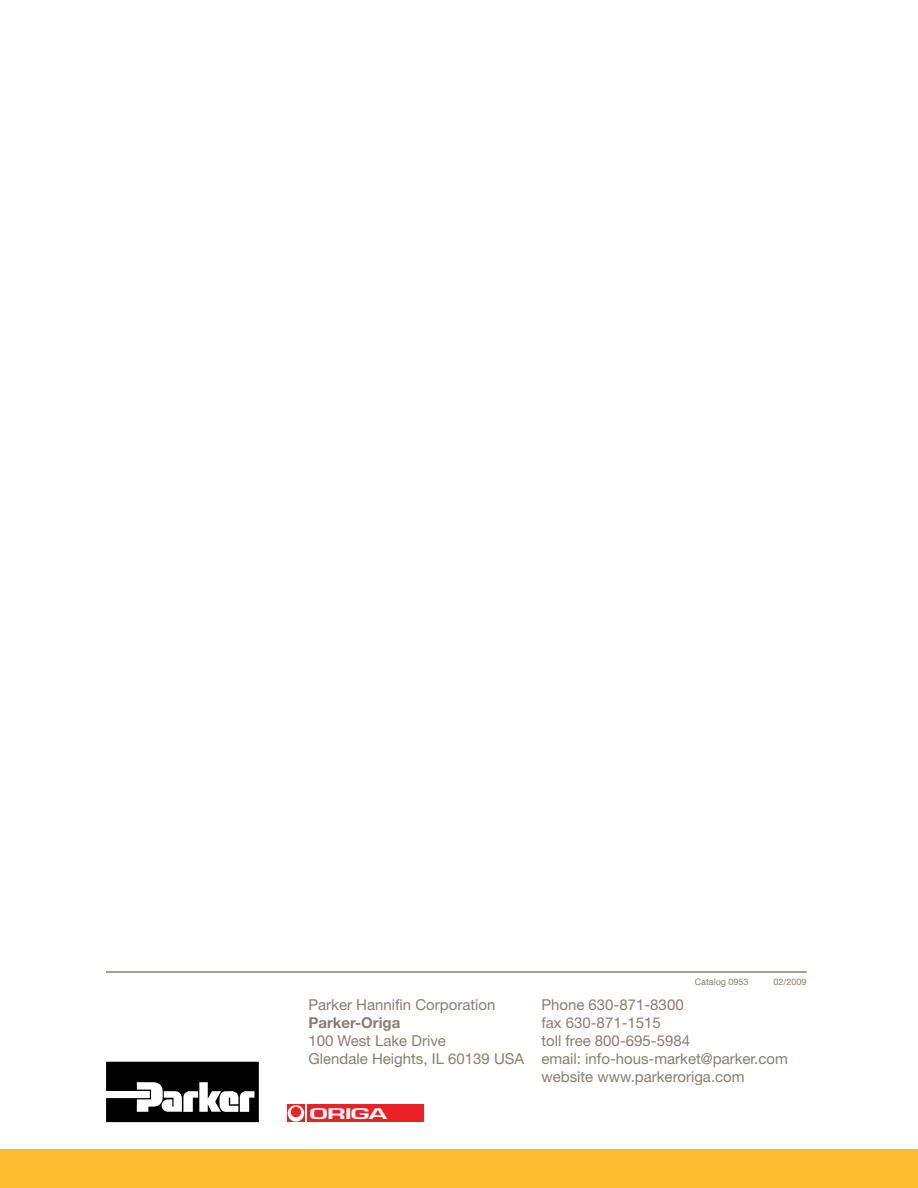
<style>
.page{position:relative;width:918px;height:1188px;background:#fff}
.page>*{position:absolute;margin:0;border:0;box-sizing:border-box;transform-origin:0 0}
.t1{font:15px/18px "Helvetica Neue LT Std";color:#887e6e}
.t2{font:700 15px "Helvetica Neue LT Std";color:#887e6e}
.t3{font:600 14.4px "Eurostile";letter-spacing:-.04em;color:#fff;scale:1.8 1}
.t4{font:9px "Helvetica Neue LT Std";color:#887e6e}
</style>
<div class="page">
<div style="left:0;top:1149px;width:918px;height:39px;background:#fdbb30"></div>
<hr style="left:106px;top:971px;width:701px;height:2px;background:#887e6e">
<svg style="left:106px;top:1062px;width:153px;height:60px"></svg>
<div style="left:307px;top:1105px;width:117px;height:17px;background:#eb2127"></div>
<svg style="left:287px;top:1105px;width:18px;height:17px"></svg>
<svg style="left:288px;top:1105px;width:16px;height:17px"></svg>
<p class="t1" style="left:308px;top:996px;width:188px">Parker Hannifin Corporation</p>
<p class="t2" style="left:308px;top:1014px;width:93px">Parker-Origa</p>
<p class="t1" style="left:308px;top:1032px;width:217px">100 West Lake Drive<br>Glendale Heights, IL 60139 USA</p>
<p class="t3" style="left:310px;top:1105px;width:45px">ORIGA</p>
<p class="t4" style="left:695px;top:976px;width:55px">Catalog 0953</p>
<p class="t4" style="left:774px;top:976px;width:35px">02/2009</p>
<p class="t1" style="left:541px;top:996px;width:248px">Phone 630-871-8300<br>fax 630-871-1515<br>toll free 800-695-5984<br>email: info-hous-market@parker.com website www.parkeroriga.com</p>
</div>
